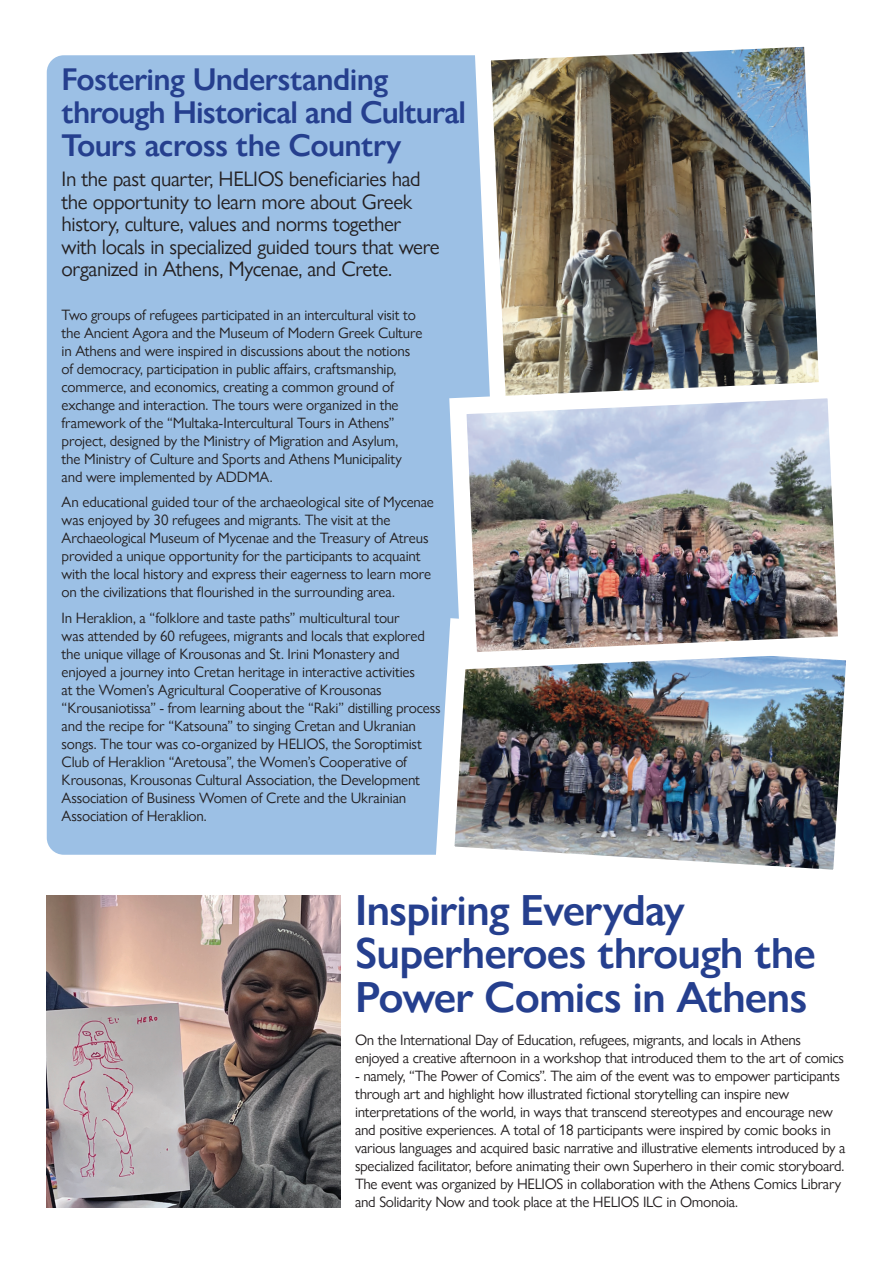
<style>
.page{position:relative;width:893px;height:1263px;background:#fff}
.page>*{position:absolute;margin:0;border:0;box-sizing:border-box;transform-origin:0 0}
.t1{font:600 43.5px/43.5px "Gill Sans Nova";letter-spacing:-.02em;color:#253f8e}
.t2{font:600 31.5px/33px "Gill Sans Nova";letter-spacing:-.02em;color:#253f8e}
.t3{font:21px/22.5px "Gill Sans Nova";letter-spacing:-.02em;color:#231f20}
.t4{font:15px/18px "Gill Sans Nova";letter-spacing:-.015em;color:#231f20}
</style>
<div class="page">
<div style="left:47px;top:55px;width:465px;height:800px;background:#9cc0e5;border-radius:17px"></div>
<img style="left:466px;top:46px;width:353px;height:326px">
<img style="left:47px;top:895px;width:293px;height:312px">
<img style="left:426px;top:678px;width:419px;height:192px">
<img style="left:446px;top:372px;width:400px;height:306px">
<h2 class="t2" style="left:62px;top:62px;width:406px">Fostering Understanding through Historical and Cultural<br>Tours across the Country</h2>
<h3 class="t3" style="left:62px;top:167px;width:380px">In the past quarter, HELIOS beneficiaries had the opportunity to learn more about Greek history, culture, values and norms together with locals in specialized guided tours that were organized in Athens, Mycenae, and Crete.</h3>
<p class="t4" style="left:62px;top:305px;width:362px">Two groups of refugees participated in an intercultural visit to the Ancient Agora and the Museum of Modern Greek Culture in Athens and were inspired in discussions about the notions of democracy, participation in public affairs, craftsmanship, commerce, and economics, creating a common ground of exchange and interaction. The tours were organized in the framework of the “Multaka-Intercultural Tours in Athens” project, designed by the Ministry of Migration and Asylum,<br>the Ministry of Culture and Sports and Athens Municipality and were implemented by ADDMA.</p>
<p class="t4" style="left:62px;top:493px;width:374px">An educational guided tour of the archaeological site of Mycenae was enjoyed by 30 refugees and migrants. The visit at the Archaeological Museum of Mycenae and the Treasury of Atreus provided a unique opportunity for the participants to acquaint with the local history and express their eagerness to learn more on the civilizations that flourished in the surrounding area.</p>
<p class="t4" style="left:62px;top:608px;width:380px">In Heraklion, a “folklore and taste paths” multicultural tour<br>was attended by 60 refugees, migrants and locals that explored the unique village of Krousonas and St. Irini Monastery and enjoyed a journey into Cretan heritage in interactive activities<br>at the Women’s Agricultural Cooperative of Krousonas “Krousaniotissa” - from learning about the “Raki” distilling process and the recipe for “Katsouna” to singing Cretan and Ukranian songs. The tour was co-organized by HELIOS, the Soroptimist Club of Heraklion “Aretousa”, the Women’s Cooperative of Krousonas, Krousonas Cultural Association, the Development Association of Business Women of Crete and the Ukrainian Association of Heraklion.</p>
<h1 class="t1" style="left:355px;top:888px;width:462px">Inspiring Everyday<br>Superheroes through the<br>Power Comics in Athens</h1>
<p class="t4" style="left:355px;top:1031px;width:491px">On the International Day of Education, refugees, migrants, and locals in Athens enjoyed a creative afternoon in a workshop that introduced them to the art of comics</p>
<p class="t4" style="left:355px;top:1067px;width:492px">- namely, “The Power of Comics”. The aim of the event was to empower participants through art and highlight how illustrated fictional storytelling can inspire new interpretations of the world, in ways that transcend stereotypes and encourage new and positive experiences. A total of 18 participants were inspired by comic books in various languages and acquired basic narrative and illustrative elements introduced by a specialized facilitator, before animating their own Superhero in their comic storyboard.<br>The event was organized by HELIOS in collaboration with the Athens Comics Library and Solidarity Now and took place at the HELIOS ILC in Omonoia.</p>
</div>
